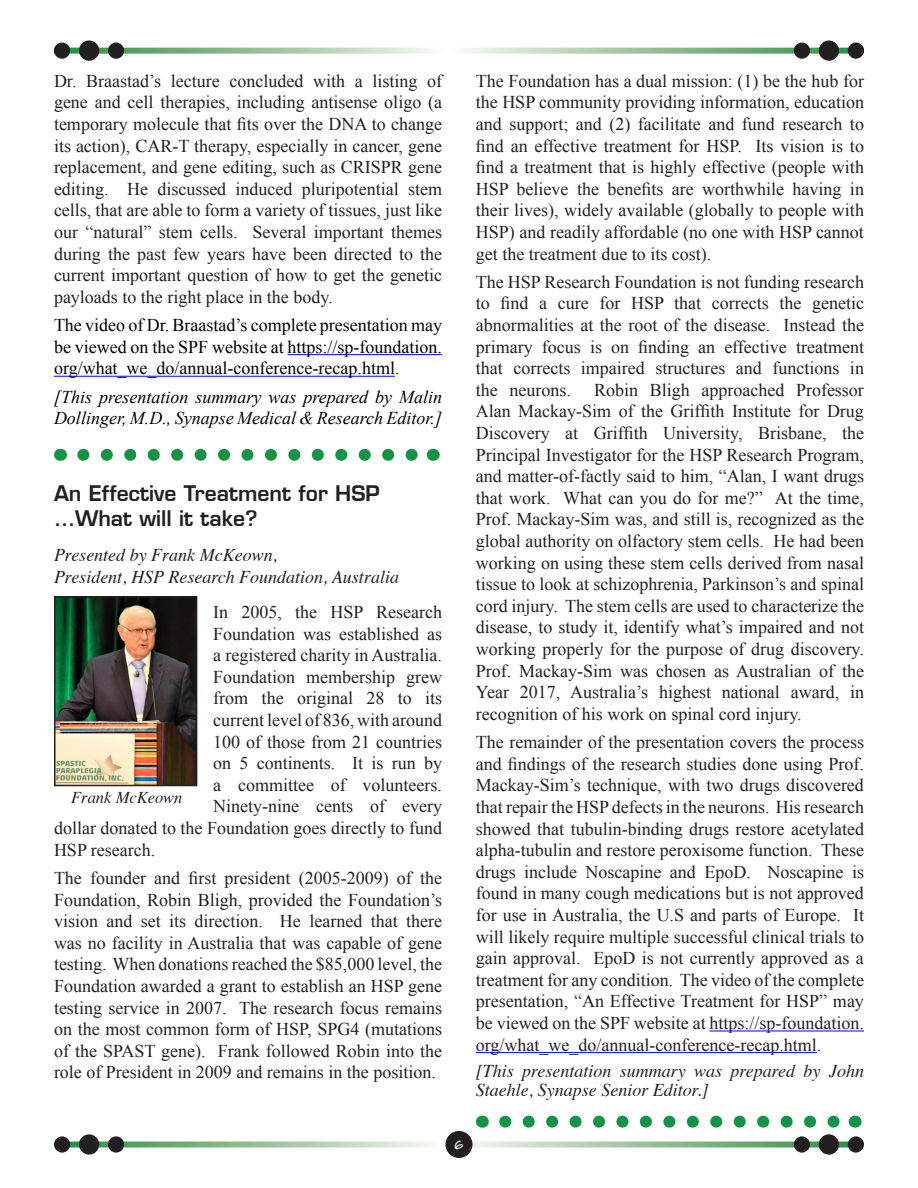
<style>
.page{position:relative;width:918px;height:1188px;background:#fff}
.page>*{position:absolute;margin:0;border:0;box-sizing:border-box;transform-origin:0 0}
.Normal_wrd_69{font:600 21px "Eurostile LT";color:#231f20}
.Normal_wrd_69-2{font:18px/21.6px "Times New Roman";color:#231f20;text-align:justify}
.Normal_wrd_68{font:18px/21.6px "Times New Roman";color:#231f20;text-align:justify}
.Normal_wrd_68-2{font:18px/21.6px "Times New Roman";color:#000;text-align:justify}
.Normal_wrd_69-3{font:italic 18px/19.5px "Times";color:#231f20}
.Normal_wrd_68-3{font:italic 18px/21.6px "Times New Roman";color:#000}
.Normal_wrd_69-4{font:italic 16.5px "Times";color:#231f20}
.t1{font:16.5px "Bradley Hand ITCTT Bold";color:#fff;scale:.9 1}
</style>
<div class="page">
<svg style="left:69px;top:1142px;width:780px;height:6px;background:#a4c8a6"></svg>
<div style="left:446px;top:1131px;width:26px;height:27px;background:#231f20;border-radius:50%"></div>
<div style="left:54px;top:1136px;width:16px;height:17px;background:#231f20;border-radius:50%"></div>
<div style="left:79px;top:1134px;width:20px;height:21px;background:#231f20;border-radius:50%"></div>
<div style="left:108px;top:1136px;width:16px;height:17px;background:#231f20;border-radius:50%"></div>
<div style="left:794px;top:1136px;width:16px;height:17px;background:#231f20;border-radius:50%"></div>
<div style="left:819px;top:1134px;width:20px;height:21px;background:#231f20;border-radius:50%"></div>
<div style="left:848px;top:1136px;width:16px;height:17px;background:#231f20;border-radius:50%"></div>
<svg style="left:70px;top:48px;width:778px;height:6px;background:#a6caa7"></svg>
<div style="left:54px;top:43px;width:16px;height:16px;background:#231f20;border-radius:50%"></div>
<div style="left:79px;top:40px;width:20px;height:21px;background:#231f20;border-radius:50%"></div>
<div style="left:108px;top:43px;width:16px;height:16px;background:#231f20;border-radius:50%"></div>
<div style="left:794px;top:43px;width:16px;height:16px;background:#231f20;border-radius:50%"></div>
<div style="left:819px;top:40px;width:20px;height:21px;background:#231f20;border-radius:50%"></div>
<div style="left:848px;top:43px;width:16px;height:16px;background:#231f20;border-radius:50%"></div>
<hr style="left:288px;top:354px;width:154px;height:1px;background:#00f">
<hr style="left:54px;top:376px;width:341px;height:1px;background:#00f">
<svg style="left:83px;top:449px;width:335px;height:12px"></svg>
<svg style="left:60px;top:449px;width:1px;height:12px"></svg>
<svg style="left:433px;top:449px;width:1px;height:12px"></svg>
<hr style="left:710px;top:1031px;width:154px;height:1px;background:#00f">
<hr style="left:476px;top:1052px;width:341px;height:1px;background:#00f">
<svg style="left:505px;top:1116px;width:335px;height:12px"></svg>
<svg style="left:482px;top:1116px;width:1px;height:12px"></svg>
<svg style="left:855px;top:1116px;width:1px;height:12px"></svg>
<img style="left:57px;top:599px;width:137px;height:184px">
<div style="left:54px;top:596px;width:143px;height:190px;border:2px solid #231f20"></div>
<p class="Normal_wrd_68" style="left:54px;top:70px;width:390px">Dr. Braastad’s lecture concluded with a listing of gene and cell therapies, including antisense oligo (a temporary molecule that fits over the DNA to change its action), CAR-T therapy, especially in cancer, gene replacement, and gene editing, such as CRISPR gene editing. He discussed induced pluripotential stem cells, that are able to form a variety of tissues, just like our “natural” stem cells. Several important themes during the past few years have been directed to the current important question of how to get the genetic payloads to the right place in the body.</p>
<p class="Normal_wrd_68-2" style="left:54px;top:314px;width:390px">The video of Dr. Braastad’s complete presentation may be viewed on the SPF website at https://sp-foundation. org/what_we_do/annual-conference-recap.html.</p>
<p class="Normal_wrd_68-3" style="left:54px;top:385px;width:390px">[This presentation summary was prepared by Malin<br>Dollinger, M.D., Synapse Medical &amp; Research Editor.]</p>
<p class="Normal_wrd_69" style="left:54px;top:480px;width:327px">An Effective Treatment for HSP</p>
<p class="Normal_wrd_69" style="left:54px;top:505px;width:205px">…What will it take?</p>
<p class="Normal_wrd_69-3" style="left:54px;top:544px;width:225px">Presented by Frank McKeown,</p>
<p class="Normal_wrd_69-3" style="left:54px;top:566px;width:347px">President, HSP Research Foundation, Australia</p>
<p class="Normal_wrd_69-2" style="left:213px;top:601px;width:230px">In 2005, the HSP Research</p>
<p class="Normal_wrd_69-2" style="left:213px;top:623px;width:230px">Foundation was established as</p>
<p class="Normal_wrd_69-2" style="left:213px;top:644px;width:230px">a registered charity in Australia.</p>
<p class="Normal_wrd_69-2" style="left:213px;top:666px;width:230px">Foundation membership grew</p>
<p class="Normal_wrd_69-2" style="left:213px;top:687px;width:230px">from the original 28 to its</p>
<p class="Normal_wrd_69-2" style="left:213px;top:709px;width:230px">current level of 836, with around</p>
<p class="Normal_wrd_69-2" style="left:213px;top:731px;width:230px">100 of those from 21 countries</p>
<p class="Normal_wrd_69-2" style="left:213px;top:752px;width:230px">on 5 continents. It is run by</p>
<p class="Normal_wrd_69-2" style="left:213px;top:774px;width:230px">a committee of volunteers.</p>
<p class="Normal_wrd_69-2" style="left:213px;top:795px;width:230px">Ninety-nine cents of every</p>
<p class="Normal_wrd_69-2" style="left:54px;top:817px;width:390px">dollar donated to the Foundation goes directly to fund</p>
<p class="Normal_wrd_69-2" style="left:54px;top:839px;width:103px">HSP research.</p>
<p class="Normal_wrd_69-2" style="left:54px;top:867px;width:390px">The founder and first president (2005-2009) of the Foundation, Robin Bligh, provided the Foundation’s vision and set its direction. He learned that there was no facility in Australia that was capable of gene testing. When donations reached the $85,000 level, the Foundation awarded a grant to establish an HSP gene testing service in 2007. The research focus remains on the most common form of HSP, SPG4 (mutations of the SPAST gene). Frank followed Robin into the role of President in 2009 and remains in the position.</p>
<p class="Normal_wrd_69-4" style="left:71px;top:783px;width:113px">Frank McKeown</p>
<p class="Normal_wrd_69-2" style="left:476px;top:70px;width:390px">The Foundation has a dual mission: (1) be the hub for the HSP community providing information, education and support; and (2) facilitate and fund research to find an effective treatment for HSP. Its vision is to find a treatment that is highly effective (people with HSP believe the benefits are worthwhile having in their lives), widely available (globally to people with HSP) and readily affordable (no one with HSP cannot get the treatment due to its cost).</p>
<p class="Normal_wrd_69-2" style="left:476px;top:271px;width:390px">The HSP Research Foundation is not funding research to find a cure for HSP that corrects the genetic abnormalities at the root of the disease. Instead the primary focus is on finding an effective treatment that corrects impaired structures and functions in the neurons.</p>
<p class="Normal_wrd_69-2" style="left:476px;top:379px;width:390px;text-indent:118px">Robin Bligh approached Professor Alan Mackay-Sim of the Griffith Institute for Drug Discovery at Griffith University, Brisbane, the Principal Investigator for the HSP Research Program, and matter-of-factly said to him, “Alan, I want drugs that work. What can you do for me?” At the time, Prof. Mackay-Sim was, and still is, recognized as the global authority on olfactory stem cells. He had been working on using these stem cells derived from nasal tissue to look at schizophrenia, Parkinson’s and spinal cord injury. The stem cells are used to characterize the disease, to study it, identify what’s impaired and not working properly for the purpose of drug discovery.<br>Prof. Mackay-Sim was chosen as Australian of the Year 2017, Australia’s highest national award, in recognition of his work on spinal cord injury.</p>
<p class="Normal_wrd_69-2" style="left:476px;top:731px;width:390px">The remainder of the presentation covers the process and findings of the research studies done using Prof.<br>Mackay-Sim’s technique, with two drugs discovered that repair the HSP defects in the neurons. His research showed that tubulin-binding drugs restore acetylated alpha-tubulin and restore peroxisome function. These drugs include Noscapine and EpoD. Noscapine is found in many cough medications but is not approved for use in Australia, the U.S and parts of Europe. It will likely require multiple successful clinical trials to gain approval. EpoD is not currently approved as a treatment for any condition. The video of the complete presentation, “An Effective Treatment for HSP” may be viewed on the SPF website at https://sp-foundation. org/what_we_do/annual-conference-recap.html.</p>
<p class="Normal_wrd_69-3" style="left:476px;top:1060px;width:390px">[This presentation summary was prepared by John<br>Staehle, Synapse Senior Editor.]</p>
<p class="t1" style="left:454px;top:1135px;width:12px">6</p>
</div>
